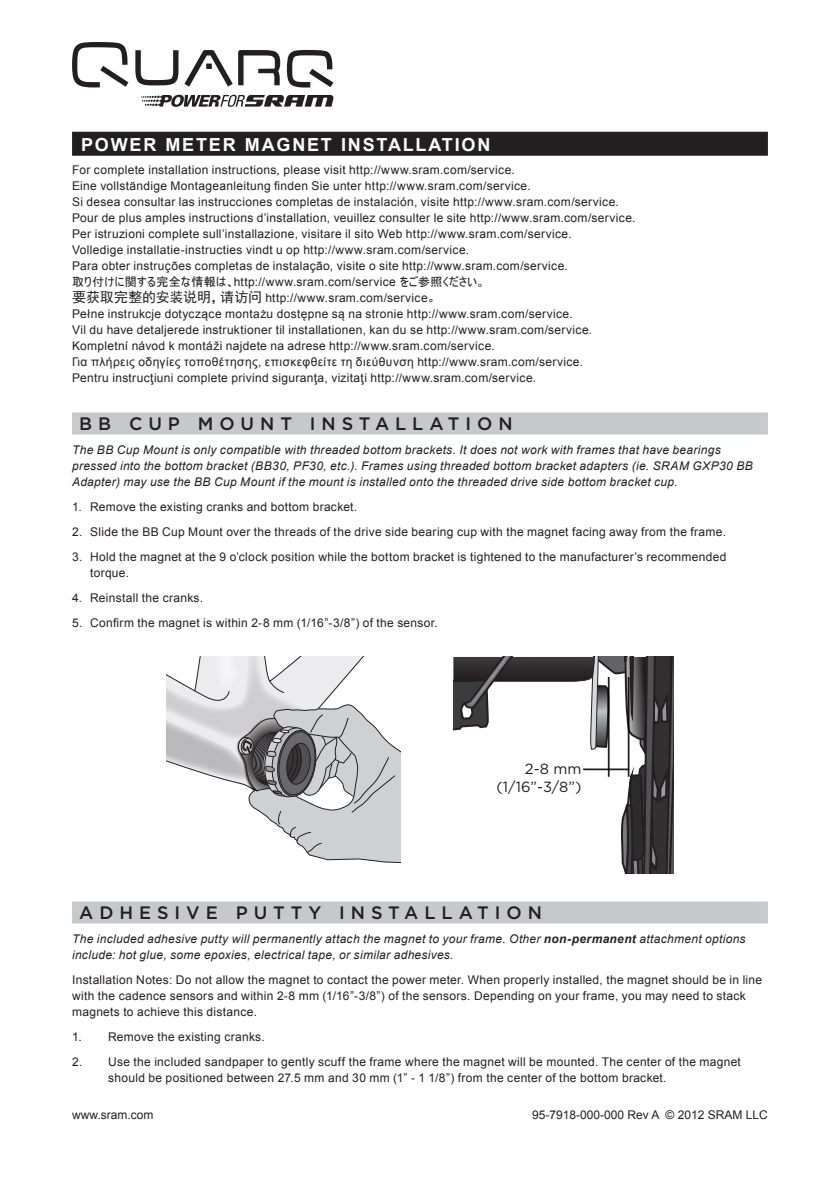
<style>
.page{position:relative;width:840px;height:1191px;background:#fff}
.page>*{position:absolute;margin:0;border:0;box-sizing:border-box;transform-origin:0 0}
.TOC_Section_Title{font:500 18px "Gotham";letter-spacing:.33em;color:#231f20}
.Section_Title_-_Blac{font:700 18px "Arial";letter-spacing:.1em;color:#fff}
.t1{font:14.6px "Gotham";color:#231f20}
.Main_body_copy{font:12px/16px "Arial";letter-spacing:.025em;color:#231f20}
.Main_body_copy-2{font:italic 12px/16px "Arial";letter-spacing:.025em;color:#231f20}
.Text_no_spacing_-_SH{font:12px "Arial";color:#231f20}
.s1{font-family:"MS UI Gothic"}
.s2{font-family:"Sim Hei";font-size:14px}
.s3{font-weight:700}
</style>
<div class="page">
<svg style="left:141px;top:95px;width:193px;height:12px"></svg>
<svg style="left:72px;top:42px;width:56px;height:45px"></svg>
<svg style="left:135px;top:50px;width:43px;height:35px"></svg>
<svg style="left:184px;top:50px;width:48px;height:37px"></svg>
<svg style="left:238px;top:50px;width:42px;height:35px"></svg>
<svg style="left:287px;top:50px;width:46px;height:37px"></svg>
<div style="left:72px;top:132px;width:695px;height:24px;background:#231f20"></div>
<div style="left:72px;top:412px;width:695px;height:22px;background:#c7c8ca"></div>
<div style="left:72px;top:901px;width:695px;height:22px;background:#c7c8ca"></div>
<svg style="left:166px;top:657px;width:234px;height:206px"></svg>
<svg style="left:453px;top:657px;width:220px;height:216px"></svg>
<hr style="left:607px;top:677px;width:2px;height:99px;background:#231f20">
<hr style="left:627px;top:677px;width:2px;height:99px;background:#231f20">
<hr style="left:583px;top:768px;width:45px;height:2px;background:#231f20">
<p class="Section_Title_-_Blac" style="left:81px;top:132px;width:410px">POWER METER MAGNET INSTALLATION</p>
<p class="Main_body_copy" style="left:72px;top:161px;width:444px">For complete installation instructions, please visit http://www.sram.com/service.</p>
<p class="Main_body_copy" style="left:72px;top:177px;width:460px">Eine vollständige Montageanleitung finden Sie unter http://www.sram.com/service.</p>
<p class="Main_body_copy" style="left:72px;top:193px;width:548px">Si desea consultar las instrucciones completas de instalación, visite http://www.sram.com/service.</p>
<p class="Main_body_copy" style="left:72px;top:209px;width:564px">Pour de plus amples instructions d’installation, veuillez consulter le site http://www.sram.com/service.</p>
<p class="Main_body_copy" style="left:72px;top:225px;width:501px">Per istruzioni complete sull’installazione, visitare il sito Web http://www.sram.com/service.</p>
<p class="Main_body_copy" style="left:72px;top:241px;width:398px">Volledige installatie-instructies vindt u op http://www.sram.com/service.</p>
<p class="Main_body_copy" style="left:72px;top:257px;width:497px">Para obter instruções completas de instalação, visite o site http://www.sram.com/service.</p>
<p class="Main_body_copy" style="left:72px;top:273px;width:414px"><span class="s1">取り付けに関する完全な情報は、</span>http://www.sram.com/service <span class="s1">をご参照ください。</span></p>
<p class="Main_body_copy" style="left:72px;top:289px;width:370px"><span class="s2">要获取完整的安装说明，请访问</span> http://www.sram.com/service<span class="s2">。</span></p>
<p class="Main_body_copy" style="left:72px;top:305px;width:502px">Pełne instrukcje dotyczące montażu dostępne są na stronie http://www.sram.com/service.</p>
<p class="Main_body_copy" style="left:72px;top:321px;width:521px">Vil du have detaljerede instruktioner til installationen, kan du se http://www.sram.com/service.</p>
<p class="Main_body_copy" style="left:72px;top:337px;width:424px">Kompletní návod k montáži najdete na adrese http://www.sram.com/service.</p>
<p class="Main_body_copy" style="left:72px;top:353px;width:512px">Για πλήρεις οδηγίες τοποθέτησης, επισκεφθείτε τη διεύθυνση http://www.sram.com/service.</p>
<p class="Main_body_copy" style="left:72px;top:369px;width:465px">Pentru instrucţiuni complete privind siguranţa, vizitaţi http://www.sram.com/service.</p>
<p class="TOC_Section_Title" style="left:79px;top:412px;width:434px">BB CUP MOUNT INSTALLATION</p>
<p class="Main_body_copy-2" style="left:72px;top:442px;width:682px">The BB Cup Mount is only compatible with threaded bottom brackets. It does not work with frames that have bearings pressed into the bottom bracket (BB30, PF30, etc.). Frames using threaded bottom bracket adapters (ie. SRAM GXP30 BB<br>Adapter) may use the BB Cup Mount if the mount is installed onto the threaded drive side bottom bracket cup.</p>
<p class="Main_body_copy" style="left:72px;top:499px;width:286px">1. Remove the existing cranks and bottom bracket.</p>
<p class="Main_body_copy" style="left:72px;top:524px;width:655px">2. Slide the BB Cup Mount over the threads of the drive side bearing cup with the magnet facing away from the frame.</p>
<p class="Main_body_copy" style="left:90px;top:549px;width:637px;text-indent:-18px">3. Hold the magnet at the 9 o’clock position while the bottom bracket is tightened to the manufacturer’s recommended torque.</p>
<p class="Main_body_copy" style="left:72px;top:590px;width:133px">4. Reinstall the cranks.</p>
<p class="Main_body_copy" style="left:72px;top:615px;width:367px">5. Confirm the magnet is within 2-8 mm (1/16”-3/8”) of the sensor.</p>
<p class="t1" style="left:524px;top:759px;width:58px">2-8 mm</p>
<p class="t1" style="left:496px;top:777px;width:86px">(1/16”-3/8”)</p>
<p class="TOC_Section_Title" style="left:79px;top:900px;width:464px">ADHESIVE PUTTY INSTALLATION</p>
<p class="Main_body_copy-2" style="left:72px;top:930px;width:674px">The included adhesive putty will permanently attach the magnet to your frame. Other <span class="s3">non-permanent</span> attachment options include: hot glue, some epoxies, electrical tape, or similar adhesives.</p>
<p class="Main_body_copy" style="left:72px;top:971px;width:691px">Installation Notes: Do not allow the magnet to contact the power meter. When properly installed, the magnet should be in line with the cadence sensors and within 2-8 mm (1/16”-3/8”) of the sensors. Depending on your frame, you may need to stack magnets to achieve this distance.</p>
<p class="Main_body_copy" style="left:72px;top:1028px;width:194px">1. Remove the existing cranks.</p>
<p class="Main_body_copy" style="left:108px;top:1053px;width:634px;text-indent:-36px">2. Use the included sandpaper to gently scuff the frame where the magnet will be mounted. The center of the magnet should be positioned between 27.5 mm and 30 mm (1” - 1 1/8”) from the center of the bottom bracket.</p>
<p class="Text_no_spacing_-_SH" style="left:72px;top:1106px;width:83px">www.sram.com</p>
<p class="Text_no_spacing_-_SH" style="left:531px;top:1106px;width:237px">95-7918-000-000 Rev A © 2012 SRAM LLC</p>
</div>
